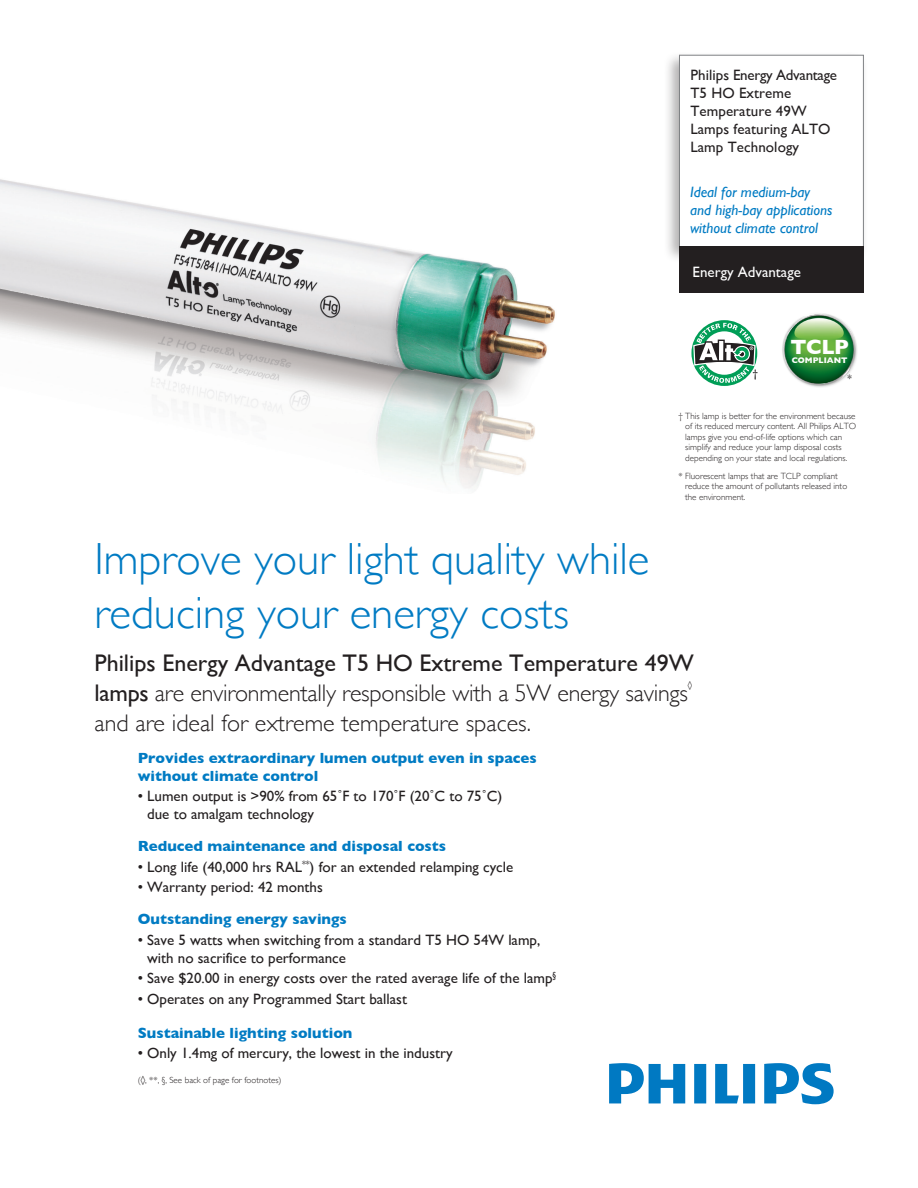
<style>
.page{position:relative;width:918px;height:1188px;background:#fff}
.page>*{position:absolute;margin:0;border:0;box-sizing:border-box;transform-origin:0 0}
.t1{font:300 45px/54px "Gill Sans";color:#007bc3}
.t2{font:24px/30px "Gill Sans";color:#231f20}
.t3{font:300 24px "Gill Sans";color:#231f20}
.t4{font:700 21px "Gill Sans";color:#fff}
.bullet_texr{font:15px/18px "Gill Sans";color:#231f20}
.bullet_heads{font:700 15px/18px "Gill Sans";color:#007bc3}
.t5{font:italic 15px/18px "Gill Sans";color:#007bc3}
.bullet_texr-2{font:700 15px "Gill Sans";color:#007bc3}
.t6{font:15px "Gill Sans";color:#fff}
.t7{font:10.5px "Gill Sans";color:#231f20}
.bullet_copy{font:300 9px/10.5px "Gill Sans";color:#231f20}
.bullet_texr-3{font:300 9px "Gill Sans";color:#231f20}
.t8{font:700 8.25px "Gill Sans";color:#fff}
.s1{font-weight:300}
</style>
<div class="page">
<div style="left:663px;top:51px;width:206px;height:213px;background:#231f20;opacity:.35"></div>
<div style="left:679px;top:55px;width:185px;height:192px;background:#fff;border:1px solid #808285"></div>
<img style="left:0;top:179px;width:555px;height:309px">
<div style="left:679px;top:247px;width:185px;height:46px;background:#231f20"></div>
<svg style="left:609px;top:1063px;width:225px;height:41px"></svg>
<svg style="left:691px;top:320px;width:67px;height:66px"></svg>
<img style="left:782px;top:313px;width:75px;height:74px">
<p class="bullet_texr" style="left:690px;top:66px;width:148px">Philips Energy Advantage<br>T5 HO Extreme<br>Temperature 49W<br>Lamps featuring ALTO<br>Lamp Technology</p>
<p class="t5" style="left:690px;top:183px;width:144px">Ideal for medium-bay and high-bay applications without climate control</p>
<p class="t6" style="left:693px;top:263px;width:110px">Energy Advantage</p>
<p class="t4" style="left:791px;top:331px;width:60px">TCLP</p>
<p class="t8" style="left:792px;top:354px;width:57px">COMPLIANT</p>
<p class="t7" style="left:847px;top:372px;width:6px">*</p>
<p class="bullet_copy" style="left:685px;top:410px;width:172px;text-indent:-7px">† This lamp is better for the environment because of its reduced mercury content. All Philips ALTO lamps give you end-of-life options which can simplify and reduce your lamp disposal costs depending on your state and local regulations.</p>
<p class="bullet_copy" style="left:685px;top:470px;width:164px;text-indent:-7px">* Fluorescent lamps that are TCLP compliant reduce the amount of pollutants released into the environment.</p>
<p class="t1" style="left:94px;top:530px;width:557px">Improve your light quality while reducing your energy costs</p>
<p class="t2" style="left:94px;top:648px;width:601px">Philips Energy Advantage T5 HO Extreme Temperature 49W lamps <span class="s1">are environmentally responsible with a 5W energy savings</span></p>
<p class="t3" style="left:94px;top:704px;width:438px">and are ideal for extreme temperature spaces.</p>
<p class="bullet_heads" style="left:138px;top:748px;width:401px">Provides extraordinary lumen output even in spaces without climate control</p>
<p class="bullet_texr" style="left:147px;top:787px;width:357px;text-indent:-9px">• Lumen output is &gt;90% from 65˚F to 170˚F (20˚C to 75˚C) due to amalgam technology</p>
<p class="bullet_heads" style="left:138px;top:837px;width:310px">Reduced maintenance and disposal costs</p>
<p class="bullet_texr" style="left:138px;top:857px;width:377px">• Long life (40,000 hrs RAL<sup>**</sup>) for an extended relamping cycle</p>
<p class="bullet_texr" style="left:138px;top:878px;width:187px">• Warranty period: 42 months</p>
<p class="bullet_texr-2" style="left:138px;top:907px;width:211px">Outstanding energy savings</p>
<p class="bullet_texr" style="left:147px;top:930px;width:395px;text-indent:-9px">• Save 5 watts when switching from a standard T5 HO 54W lamp, with no sacrifice to performance</p>
<p class="bullet_texr" style="left:138px;top:969px;width:420px">• Save $20.00 in energy costs over the rated average life of the lamp<sup>§</sup></p>
<p class="bullet_texr" style="left:138px;top:990px;width:271px">• Operates on any Programmed Start ballast</p>
<p class="bullet_heads" style="left:138px;top:1023px;width:216px">Sustainable lighting solution</p>
<p class="bullet_texr" style="left:138px;top:1044px;width:317px">• Only 1.4mg of mercury, the lowest in the industry</p>
<p class="bullet_texr-3" style="left:138px;top:1073px;width:145px">(◊, **, §, See back of page for footnotes)</p>
</div>
